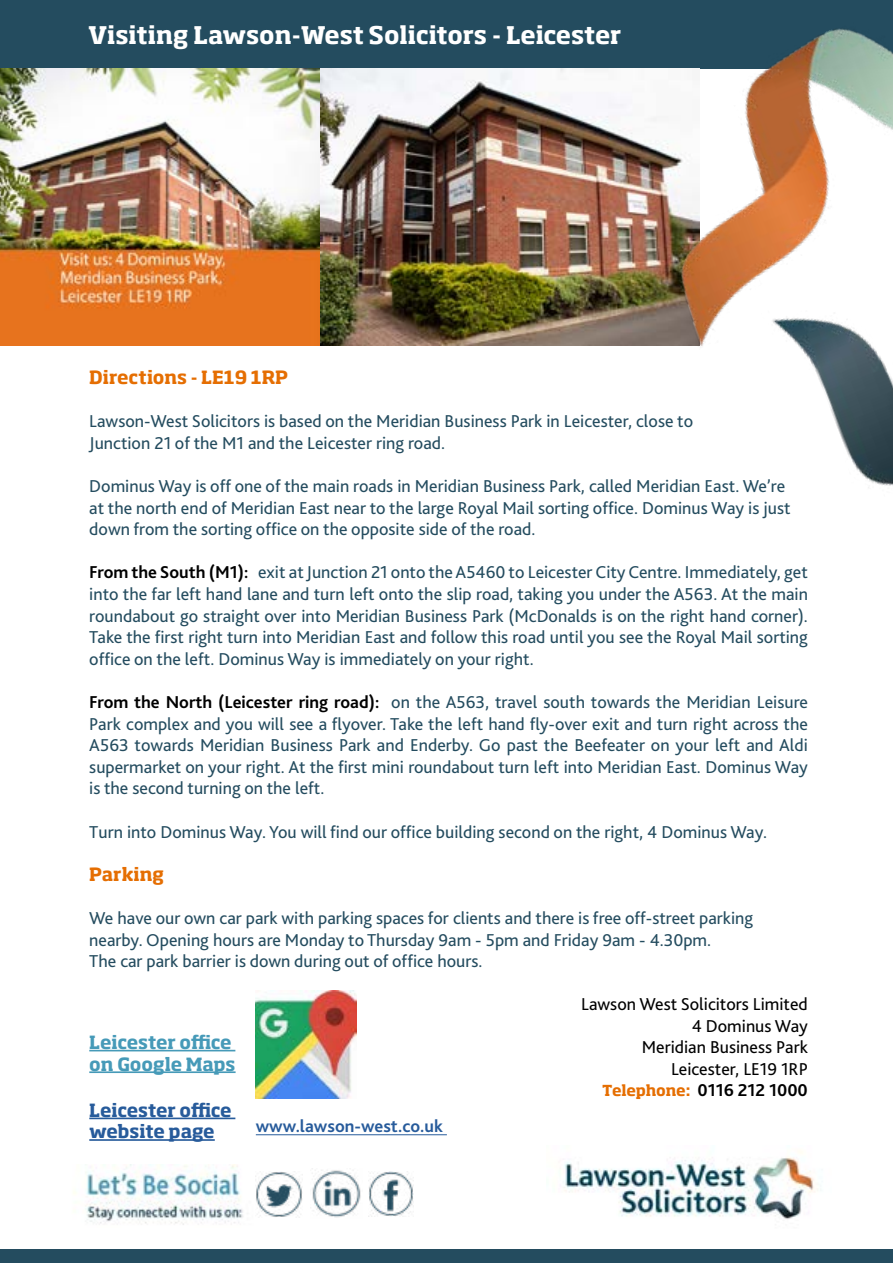
<style>
.page{position:relative;width:893px;height:1263px;background:#fff}
.page>*{position:absolute;margin:0;border:0;box-sizing:border-box;transform-origin:0 0}
.t1{font:700 24px "Soho Std";letter-spacing:-.005em;color:#fff}
.t2{font:18px/21.6px "Bliss 2";color:#244c5f}
.t3{font:18px/21.6px "Bliss 2";color:#000;text-align:right}
.t4{font:700 18px/21.6px "Soho Std";letter-spacing:-.005em;color:#469ab8}
.t5{font:700 18px/21.6px "Soho Std";letter-spacing:-.02em;color:#275b9b}
.t6{font:700 18px "Soho Std";color:#e56e02}
.t7{font:700 18px "Bliss 2";color:#275b9b}
.s1{font-weight:700;color:#000}
.s2{font-family:"Soho Std";font-weight:700;font-size:15px;color:#e56e02}
.s3{font-weight:700}
</style>
<div class="page">
<img style="left:73px;top:1164px;width:170px;height:61px">
<img style="left:312px;top:1170px;width:49px;height:48px">
<img style="left:255px;top:1172px;width:47px;height:45px">
<img style="left:369px;top:1171px;width:45px;height:45px">
<img style="left:563px;top:1151px;width:252px;height:69px">
<div style="left:0;top:0;width:893px;height:68px;background:#244c5f"></div>
<div style="left:0;top:1250px;width:893px;height:13px;background:#244c5f"></div>
<img style="left:0;top:68px;width:563px;height:277px">
<img style="left:255px;top:991px;width:102px;height:108px">
<hr style="left:89px;top:1050px;width:146px;height:1px;background:#469ab8">
<hr style="left:89px;top:1071px;width:147px;height:2px;background:#469ab8">
<hr style="left:256px;top:1134px;width:191px;height:1px;background:#275b9b">
<img style="left:563px;top:28px;width:330px;height:460px">
<hr style="left:89px;top:1117px;width:146px;height:2px;background:#275b9b">
<hr style="left:89px;top:1139px;width:126px;height:2px;background:#275b9b">
<h1 class="t1" style="left:88px;top:19px;width:535px">Visiting Lawson-West Solicitors - Leicester</h1>
<p class="t6" style="left:89px;top:366px;width:201px">Directions - LE19 1RP</p>
<p class="t2" style="left:89px;top:410px;width:605px">Lawson-West Solicitors is based on the Meridian Business Park in Leicester, close to<br>Junction 21 of the M1 and the Leicester ring road.</p>
<p class="t2" style="left:89px;top:475px;width:703px">Dominus Way is off one of the main roads in Meridian Business Park, called Meridian East. We’re at the north end of Meridian East near to the large Royal Mail sorting office. Dominus Way is just down from the sorting office on the opposite side of the road.</p>
<p class="t2" style="left:89px;top:561px;width:720px;text-align:justify"><span class="s1">From the South (M1):</span> exit at Junction 21 onto the A5460 to Leicester City Centre. Immediately, get into the far left hand lane and turn left onto the slip road, taking you under the A563. At the main roundabout go straight over into Meridian Business Park (McDonalds is on the right hand corner).<br>Take the first right turn into Meridian East and follow this road until you see the Royal Mail sorting office on the left. Dominus Way is immediately on your right.</p>
<p class="t2" style="left:89px;top:691px;width:720px;text-align:justify"><span class="s1">From the North (Leicester ring road):</span> on the A563, travel south towards the Meridian Leisure Park complex and you will see a flyover. Take the left hand fly-over exit and turn right across the A563 towards Meridian Business Park and Enderby. Go past the Beefeater on your left and Aldi supermarket on your right. At the first mini roundabout turn left into Meridian East. Dominus Way is the second turning on the left.</p>
<p class="t2" style="left:89px;top:820px;width:679px">Turn into Dominus Way. You will find our office building second on the right, 4 Dominus Way.</p>
<p class="t6" style="left:89px;top:862px;width:76px">Parking</p>
<p class="t2" style="left:89px;top:907px;width:665px">We have our own car park with parking spaces for clients and there is free off-street parking nearby. Opening hours are Monday to Thursday 9am - 5pm and Friday 9am - 4.30pm.<br>The car park barrier is down during out of office hours.</p>
<p class="t4" style="left:89px;top:1031px;width:148px">Leicester office on Google Maps</p>
<p class="t5" style="left:89px;top:1099px;width:144px">Leicester office website page</p>
<p class="t7" style="left:256px;top:1115px;width:189px">www.lawson-west.co.uk</p>
<p class="t3" style="left:581px;top:993px;width:228px">Lawson West Solicitors Limited<br>4 Dominus Way<br>Meridian Business Park<br>Leicester, LE19 1RP<br><span class="s2">Telephone:</span> <span class="s3">0116 212 1000</span></p>
</div>
